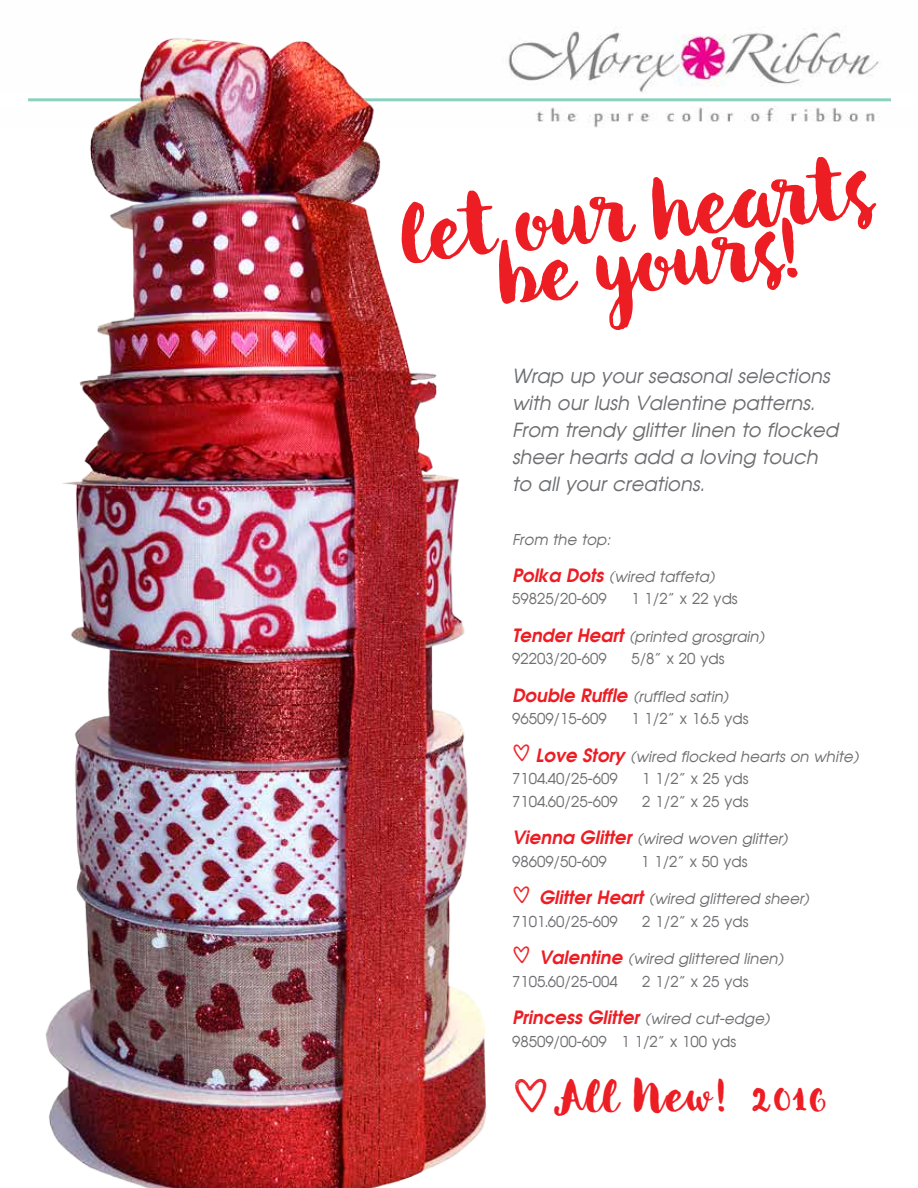
<style>
.page{position:relative;width:918px;height:1188px;background:#fff}
.page>*{position:absolute;margin:0;border:0;box-sizing:border-box;transform-origin:0 0}
.t1{font:82.5px "Botanica Script";color:#ed1d24}
.t2{font:45px "Botanica Script";color:#ed1d24}
.t3{font:36px "KG Flavor And Frames Six";color:#ed1d24}
.t4{font:italic 19.5px/27px "Avian";color:#6d6e71}
.t5{font:italic 700 18px "Avian";color:#ed1d24}
.t6{font:italic 15px/22.5px "Avian";color:#6d6e71}
.t7{font:15px "Avian";color:#6d6e71}
.s1{font-weight:700;font-size:18px;color:#ed1d24}
.s2{font-style:normal}
.s3{font-family:"KG Flavor And Frames Six";font-style:normal;font-size:18px;color:#ed1d24}
.s4{font-weight:400;font-size:15px;color:#6d6e71}
.s5{font-size:36px}
</style>
<div class="page">
<img style="left:512px;top:26px;width:368px;height:66px">
<img style="left:536px;top:106px;width:339px;height:22px">
<hr style="left:28px;top:98px;width:863px;height:3px;background:#8bd0c0">
<img style="left:39px;top:38px;width:473px;height:1150px">
<h1 class="t1" style="left:395px;top:179px;width:480px;rotate:-5deg">let our hearts</h1>
<h1 class="t1" style="left:493px;top:223px;width:308px;rotate:-5deg">be yours!</h1>
<h3 class="t4" style="left:512px;top:363px;width:328px">Wrap up your seasonal selections with our lush Valentine patterns.<br>From trendy glitter linen to flocked sheer hearts add a loving touch to all your creations.</h3>
<p class="t6" style="left:512px;top:529px;width:100px">From the top:</p>
<p class="t6" style="left:512px;top:565px;width:204px"><span class="s1">Polka Dots</span> (wired taffeta)<br><span class="s2">59825/20-609</span></p>
<p class="t7" style="left:631px;top:590px;width:108px">1 1/2” x 22 yds</p>
<p class="t6" style="left:512px;top:625px;width:254px"><span class="s1">Tender Heart</span> (printed grosgrain)<br><span class="s2">92203/20-609</span></p>
<p class="t7" style="left:631px;top:650px;width:95px">5/8” x 20 yds</p>
<p class="t6" style="left:512px;top:685px;width:218px"><span class="s1">Double Ruffle</span> (ruffled satin)<br><span class="s2">96509/15-609</span></p>
<p class="t7" style="left:631px;top:710px;width:119px">1 1/2” x 16.5 yds</p>
<p class="t6" style="left:512px;top:745px;width:348px"><span class="s3">k</span> <span class="s1">Love Story</span> (wired flocked hearts on white)<br><span class="s2">7104.40/25-609</span></p>
<p class="t7" style="left:642px;top:770px;width:108px">1 1/2” x 25 yds</p>
<p class="t7" style="left:512px;top:793px;width:107px">7104.60/25-609</p>
<p class="t7" style="left:642px;top:793px;width:108px">2 1/2” x 25 yds</p>
<p class="t6" style="left:512px;top:828px;width:277px"><span class="s1">Vienna Glitter</span> (wired woven glitter)<br><span class="s2">98609/50-609</span></p>
<p class="t7" style="left:641px;top:853px;width:108px">1 1/2” x 50 yds</p>
<p class="t6" style="left:512px;top:888px;width:299px"><span class="s3">k</span> <span class="s1">Glitter Heart</span> (wired glittered sheer)<br><span class="s2">7101.60/25-609</span></p>
<p class="t7" style="left:642px;top:913px;width:108px">2 1/2” x 25 yds</p>
<p class="t6" style="left:512px;top:948px;width:273px"><span class="s3">k</span> <span class="s1">Valentine</span> (wired glittered linen)<br><span class="s2">7105.60/25-004</span></p>
<p class="t7" style="left:642px;top:973px;width:108px">2 1/2” x 25 yds</p>
<p class="t5" style="left:512px;top:1006px;width:259px">Princess Glitter <span class="s4">(wired cut-edge)</span></p>
<p class="t7" style="left:512px;top:1033px;width:226px">98509/00-609 1 1/2” x 100 yds</p>
<h3 class="t3" style="left:512px;top:1075px;width:37px">k</h3>
<h2 class="t2" style="left:557px;top:1066px;width:271px">All New! <span class="s5">2016</span></h2>
</div>
